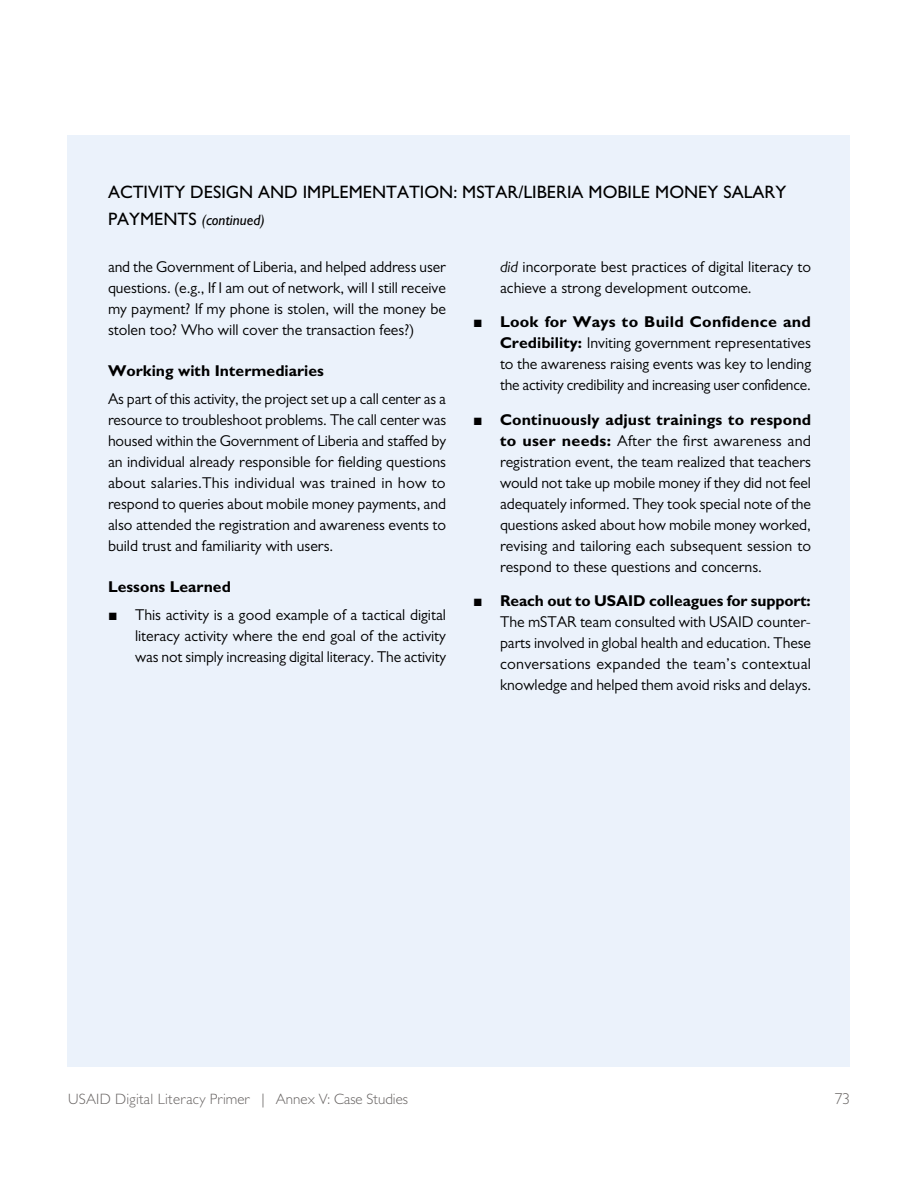
<style>
.page{position:relative;width:918px;height:1188px;background:#fff}
.page>*{position:absolute;margin:0;border:0;box-sizing:border-box;transform-origin:0 0}
.t1{font:500 18px "Gill Sans";color:#000}
.t2{font:15.75px/21px "Gill Sans";color:#000;text-align:justify}
.t3{font:700 15.75px "Gill Sans";color:#000}
.t4{font:300 15.75px "Gill Sans";color:#686463}
.t5{font:300 15px "Gill Sans";color:#686463}
.t6{font:italic 500 15px "Gill Sans";color:#000}
.s1{font-style:normal;font-size:18px}
.s2{font-family:"Arial"}
.s3{font-style:italic}
.s4{font-weight:700}
</style>
<div class="page">
<div style="left:68px;top:135px;width:782px;height:931px;background:#ebf2fb"></div>
<h3 class="t1" style="left:108px;top:181px;width:680px">ACTIVITY DESIGN AND IMPLEMENTATION: MSTAR/LIBERIA MOBILE MONEY SALARY</h3>
<h3 class="t6" style="left:108px;top:211px;width:158px"><span class="s1">PAYMENTS</span> (continued)</h3>
<p class="t2" style="left:108px;top:256px;width:340px">and the Government of Liberia, and helped address user questions. (e.g., If I am out of network, will I still receive my payment? If my phone is stolen, will the money be stolen too? Who will cover the transaction fees?)</p>
<p class="t3" style="left:108px;top:361px;width:218px">Working with Intermediaries</p>
<p class="t2" style="left:108px;top:388px;width:340px">As part of this activity, the project set up a call center as a resource to troubleshoot problems. The call center was housed within the Government of Liberia and staffed by an individual already responsible for fielding questions about salaries.This individual was trained in how to respond to queries about mobile money payments, and also attended the registration and awareness events to build trust and familiarity with users.</p>
<p class="t3" style="left:108px;top:577px;width:125px">Lessons Learned</p>
<p class="t2" style="left:135px;top:604px;width:313px;text-indent:-27px"><span class="s2">■</span> This activity is a good example of a tactical digital literacy activity where the end goal of the activity was not simply increasing digital literacy. The activity</p>
<p class="t2" style="left:500px;top:256px;width:313px"><span class="s3">did</span> incorporate best practices of digital literacy to achieve a strong development outcome.</p>
<p class="t2" style="left:500px;top:311px;width:313px;text-indent:-27px"><span class="s2">■</span> <span class="s4">Look for Ways to Build Confidence and Credibility:</span> Inviting government representatives to the awareness raising events was key to lending the activity credibility and increasing user confidence.</p>
<p class="t2" style="left:500px;top:409px;width:313px;text-indent:-27px"><span class="s2">■</span> <span class="s4">Continuously adjust trainings to respond to user needs:</span> After the first awareness and registration event, the team realized that teachers would not take up mobile money if they did not feel adequately informed. They took special note of the questions asked about how mobile money worked, revising and tailoring each subsequent session to respond to these questions and concerns.</p>
<p class="t2" style="left:500px;top:590px;width:313px;text-indent:-27px"><span class="s2">■</span> <span class="s4">Reach out to USAID colleagues for support:<br></span>The mSTAR team consulted with USAID counter&shy;parts involved in global health and education. These conversations expanded the team’s contextual knowledge and helped them avoid risks and delays.</p>
<p class="t5" style="left:68px;top:1090px;width:342px">USAID Digital Literacy Primer | Annex V: Case Studies</p>
<p class="t4" style="left:835px;top:1090px;width:17px">73</p>
</div>
